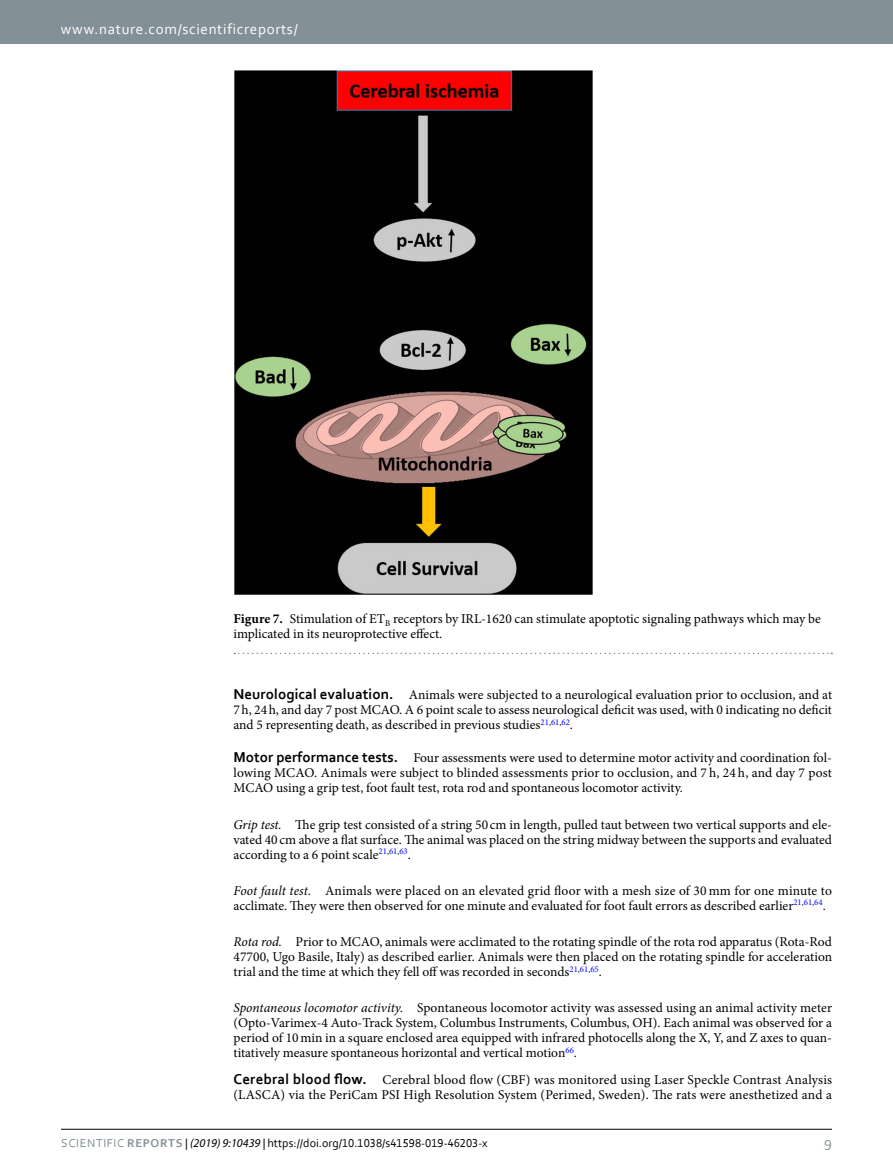
<style>
.page{position:relative;width:893px;height:1174px;background:#fff}
.page>*{position:absolute;margin:0;border:0;box-sizing:border-box;transform-origin:0 0}
.t1{font:15px "Corbel";letter-spacing:.045em;color:#fff}
.t2{font:15px "Corbel";color:#839097}
.t3{font:13.5px/15px "Minion Pro";color:#000;text-align:justify}
.t4{font:12px "Corbel";color:#000}
.s1{font-weight:700}
.s2{font-family:"Corbel";font-weight:700;font-size:15px}
.s3{font-style:italic}
.s4{color:#839097}
.s5{font-weight:700;color:#839097}
.s6{font-family:"Myriad Pro";font-style:italic}
</style>
<div class="page">
<hr style="left:61px;top:1129px;width:771px;height:1px;background:#000">
<div style="left:0;top:0;width:893px;height:43px;background:#839097"></div>
<img style="left:234px;top:70px;width:359px;height:525px">
<svg style="left:234px;top:652px;width:598px;height:2px"></svg>
<p class="t1" style="left:61px;top:19px;width:238px">www.nature.com/scientificreports/</p>
<p class="t3" style="left:233px;top:611px;width:589px"><span class="s1">Figure 7.</span> Stimulation of ET<sub>B</sub> receptors by IRL-1620 can stimulate apoptotic signaling pathways which may be implicated in its neuroprotective effect.</p>
<p class="t3" style="left:233px;top:687px;width:600px"><span class="s2">Neurological evaluation.</span> Animals were subjected to a neurological evaluation prior to occlusion, and at 7h, 24h, and day 7 post MCAO. A 6 point scale to assess neurological deficit was used, with 0 indicating no deficit and 5 representing death, as described in previous studies<sup>21</sup><sup>,</sup><sup>61</sup><sup>,</sup><sup>62</sup>.</p>
<p class="t3" style="left:233px;top:750px;width:600px"><span class="s2">Motor performance tests.</span> Four assessments were used to determine motor activity and coordination fol&shy;lowing MCAO. Animals were subject to blinded assessments prior to occlusion, and 7 h, 24 h, and day 7 post MCAO using a grip test, foot fault test, rota rod and spontaneous locomotor activity.</p>
<p class="t3" style="left:233px;top:816px;width:600px"><span class="s3">Grip test.</span> The grip test consisted of a string 50 cm in length, pulled taut between two vertical supports and ele&shy;vated 40 cm above a flat surface. The animal was placed on the string midway between the supports and evaluated according to a 6 point scale<sup>21</sup><sup>,</sup><sup>61</sup><sup>,</sup><sup>63</sup>.</p>
<p class="t3" style="left:233px;top:883px;width:600px"><span class="s3">Foot fault test.</span> Animals were placed on an elevated grid floor with a mesh size of 30 mm for one minute to acclimate. They were then observed for one minute and evaluated for foot fault errors as described earlier<sup>21</sup><sup>,</sup><sup>61</sup><sup>,</sup><sup>64</sup>.</p>
<p class="t3" style="left:233px;top:934px;width:600px"><span class="s3">Rota rod.</span> Prior to MCAO, animals were acclimated to the rotating spindle of the rota rod apparatus (Rota-Rod 47700, Ugo Basile, Italy) as described earlier. Animals were then placed on the rotating spindle for acceleration trial and the time at which they fell off was recorded in seconds<sup>21</sup><sup>,</sup><sup>61</sup><sup>,</sup><sup>65</sup>.</p>
<p class="t3" style="left:233px;top:1000px;width:600px"><span class="s3">Spontaneous locomotor activity.</span> Spontaneous locomotor activity was assessed using an animal activity meter (Opto-Varimex-4 Auto-Track System, Columbus Instruments, Columbus, OH). Each animal was observed for a period of 10min in a square enclosed area equipped with infrared photocells along the X, Y, and Z axes to quan&shy;titatively measure spontaneous horizontal and vertical motion<sup>66</sup>.</p>
<p class="t3" style="left:233px;top:1072px;width:600px"><span class="s2">Cerebral blood flow.</span> Cerebral blood flow (CBF) was monitored using Laser Speckle Contrast Analysis (LASCA) via the PeriCam PSI High Resolution System (Perimed, Sweden). The rats were anesthetized and a</p>
<p class="t4" style="left:61px;top:1135px;width:428px"><span class="s4">Scientific</span> <span class="s5">Reports</span> | <span class="s6">(2019) 9:10439</span> | https://doi.org/10.1038/s41598-019-46203-x</p>
<p class="t2" style="left:824px;top:1132px;width:9px">9</p>
</div>
